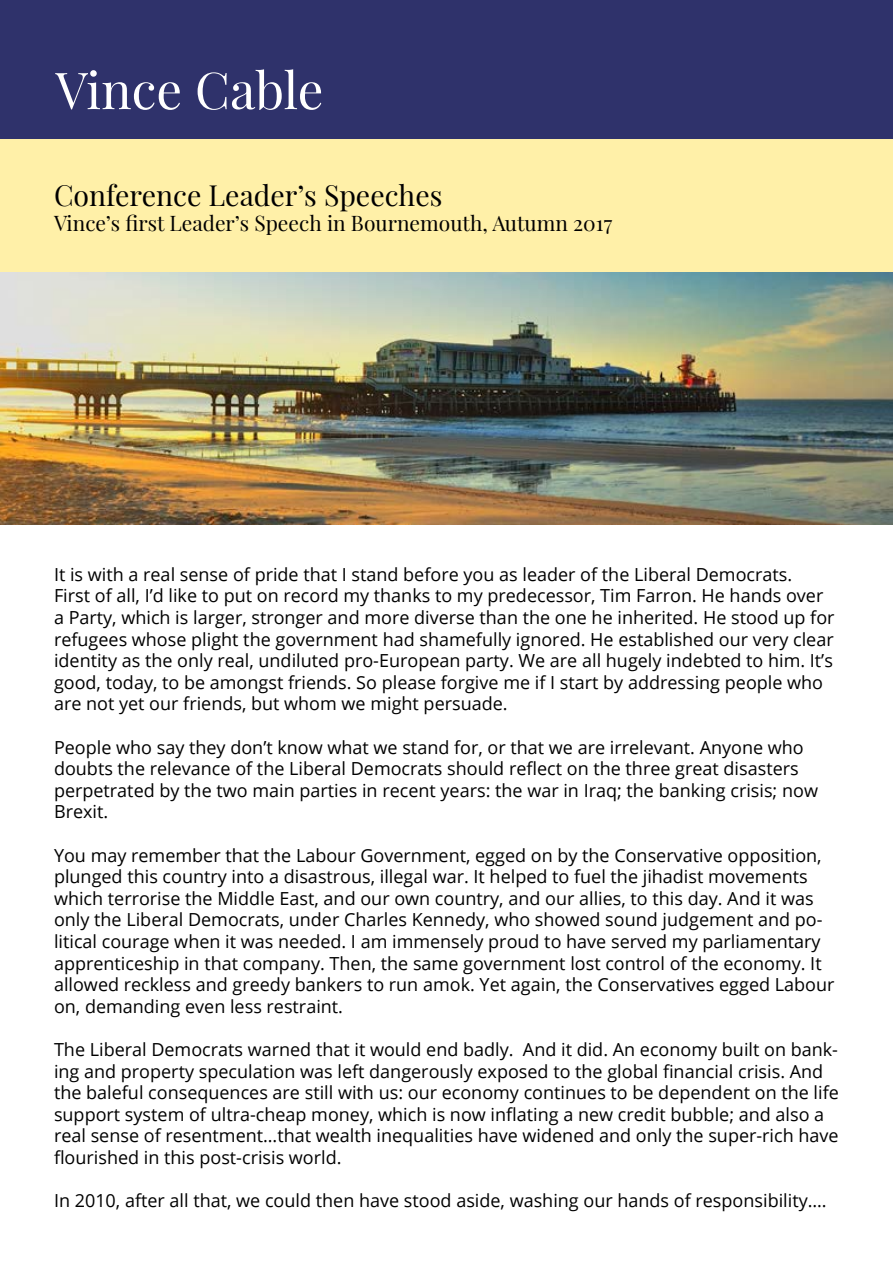
<style>
.page{position:relative;width:893px;height:1263px;background:#fff}
.page>*{position:absolute;margin:0;border:0;box-sizing:border-box;transform-origin:0 0}
.t1{font:51px "Playfair Display";color:#fff}
.t2{font:28.5px "Playfair Display";color:#000}
.t3{font:21px "Playfair Display";color:#000}
.t4{font:18px/21.6px "Open Sans";color:#000}
</style>
<div class="page">
<div style="left:0;top:0;width:893px;height:139px;background:#2f326b"></div>
<div style="left:0;top:139px;width:893px;height:134px;background:#fff0a8"></div>
<img style="left:0;top:273px;width:893px;height:252px">
<h1 class="t1" style="left:56px;top:58px;width:269px">Vince Cable</h1>
<h2 class="t2" style="left:54px;top:178px;width:390px">Conference Leader’s Speeches</h2>
<p class="t3" style="left:54px;top:210px;width:560px">Vince’s first Leader’s Speech in Bournemouth, Autumn 2017</p>
<p class="t4" style="left:54px;top:563px;width:782px">It is with a real sense of pride that I stand before you as leader of the Liberal Democrats.<br>First of all, I’d like to put on record my thanks to my predecessor, Tim Farron. He hands over a Party, which is larger, stronger and more diverse than the one he inherited. He stood up for refugees whose plight the government had shamefully ignored. He established our very clear identity as the only real, undiluted pro-European party. We are all hugely indebted to him. It’s good, today, to be amongst friends. So please forgive me if I start by addressing people who are not yet our friends, but whom we might persuade.</p>
<p class="t4" style="left:54px;top:736px;width:765px">People who say they don’t know what we stand for, or that we are irrelevant. Anyone who doubts the relevance of the Liberal Democrats should reflect on the three great disasters perpetrated by the two main parties in recent years: the war in Iraq; the banking crisis; now Brexit.</p>
<p class="t4" style="left:54px;top:844px;width:782px">You may remember that the Labour Government, egged on by the Conservative opposition, plunged this country into a disastrous, illegal war. It helped to fuel the jihadist movements which terrorise the Middle East, and our own country, and our allies, to this day. And it was only the Liberal Democrats, under Charles Kennedy, who showed sound judgement and po&shy;litical courage when it was needed. I am immensely proud to have served my parliamentary apprenticeship in that company. Then, the same government lost control of the economy. It allowed reckless and greedy bankers to run amok. Yet again, the Conservatives egged Labour on, demanding even less restraint.</p>
<p class="t4" style="left:54px;top:1038px;width:786px">The Liberal Democrats warned that it would end badly. And it did. An economy built on bank&shy;ing and property speculation was left dangerously exposed to the global financial crisis. And the baleful consequences are still with us: our economy continues to be dependent on the life support system of ultra-cheap money, which is now inflating a new credit bubble; and also a real sense of resentment…that wealth inequalities have widened and only the super-rich have flourished in this post-crisis world.</p>
<p class="t4" style="left:54px;top:1189px;width:774px">In 2010, after all that, we could then have stood aside, washing our hands of responsibility….</p>
</div>
